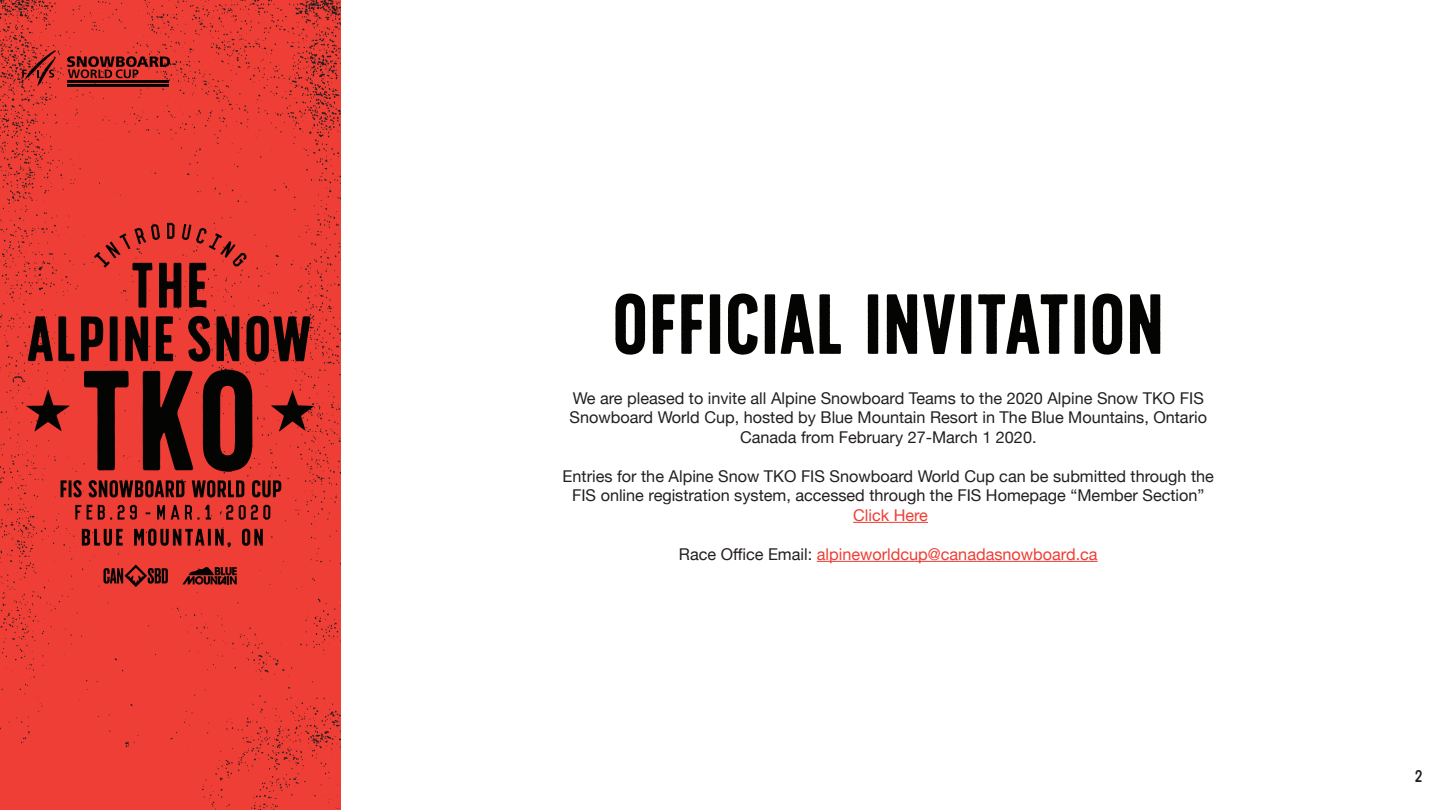
<style>
.page{position:relative;width:1440px;height:810px;background:#fff}
.page>*{position:absolute;margin:0;border:0;box-sizing:border-box;transform-origin:0 0}
.t1{font:85px "SS Nickson Six";color:#040503}
.t2{font:22.5px "The Dodger Inky";color:#231f20}
.t3{font:16.25px/19.5px "Helvetica Neue";color:#231f20;text-align:center}
.t4{font:16.25px "Helvetica Neue";color:#ee3e35}
.s1{color:#231f20}
</style>
<div class="page">
<div style="left:0;top:0;width:340px;height:810px;background:#ee3e35"></div>
<svg style="left:103px;top:565px;width:65px;height:22px"></svg>
<svg style="left:82px;top:529px;width:41px;height:17px"></svg>
<svg style="left:134px;top:529px;width:97px;height:18px;background:#87241e"></svg>
<svg style="left:242px;top:529px;width:21px;height:17px"></svg>
<svg style="left:75px;top:505px;width:6px;height:15px"></svg>
<svg style="left:87px;top:505px;width:50px;height:15px"></svg>
<svg style="left:157px;top:505px;width:8px;height:15px"></svg>
<svg style="left:171px;top:505px;width:40px;height:15px"></svg>
<svg style="left:226px;top:505px;width:7px;height:15px"></svg>
<svg style="left:239px;top:505px;width:31px;height:15px"></svg>
<svg style="left:203px;top:369px;width:50px;height:103px;background:#4a1612"></svg>
<svg style="left:94px;top:223px;width:152px;height:85px;background:#bf322b"></svg>
<svg style="left:143px;top:371px;width:50px;height:99px;background:#461511"></svg>
<svg style="left:84px;top:371px;width:45px;height:99px;background:#7c221c"></svg>
<svg style="left:125px;top:316px;width:23px;height:45px"></svg>
<svg style="left:246px;top:315px;width:65px;height:47px;background:#601b16"></svg>
<svg style="left:81px;top:316px;width:22px;height:45px"></svg>
<svg style="left:187px;top:315px;width:52px;height:47px;background:#661d18"></svg>
<svg style="left:156px;top:316px;width:17px;height:45px"></svg>
<svg style="left:28px;top:316px;width:47px;height:45px;background:#76211b"></svg>
<svg style="left:110px;top:316px;width:8px;height:45px"></svg>
<svg style="left:26px;top:390px;width:44px;height:42px;background:#9f2a24"></svg>
<svg style="left:271px;top:390px;width:43px;height:41px;background:#9b2a23"></svg>
<svg style="left:61px;top:480px;width:21px;height:17px"></svg>
<svg style="left:89px;top:480px;width:95px;height:17px;background:#611b16"></svg>
<svg style="left:192px;top:480px;width:52px;height:17px"></svg>
<svg style="left:252px;top:480px;width:29px;height:17px"></svg>
<svg style="left:182px;top:567px;width:55px;height:18px"></svg>
<svg style="left:22px;top:50px;width:34px;height:36px"></svg>
<svg style="left:67px;top:56px;width:103px;height:22px;background:#8e2620"></svg>
<hr style="left:68px;top:81px;width:101px;height:2px;background:#040503">
<hr style="left:68px;top:84px;width:101px;height:2px;background:#040503">
<hr style="left:853px;top:522px;width:75px;height:1px;background:#ee3e35">
<hr style="left:817px;top:561px;width:281px;height:1px;background:#ee3e35">
<p class="t1" style="left:612px;top:273px;width:554px">OFFICIAL INVITATION</p>
<p class="t3" style="left:570px;top:389px;width:639px">We are pleased to invite all Alpine Snowboard Teams to the 2020 Alpine Snow TKO FIS<br>Snowboard World Cup, hosted by Blue Mountain Resort in The Blue Mountains, Ontario<br>Canada from February 27-March 1 2020.</p>
<p class="t3" style="left:563px;top:467px;width:653px">Entries for the Alpine Snow TKO FIS Snowboard World Cup can be submitted through the<br>FIS online registration system, accessed through the FIS Homepage “Member Section”</p>
<p class="t4" style="left:853px;top:503px;width:76px">Click Here</p>
<p class="t4" style="left:679px;top:542px;width:420px"><span class="s1">Race Office Email:</span> alpineworldcup@canadasnowboard.ca</p>
<h2 class="t2" style="left:1415px;top:760px;width:9px">2</h2>
</div>
